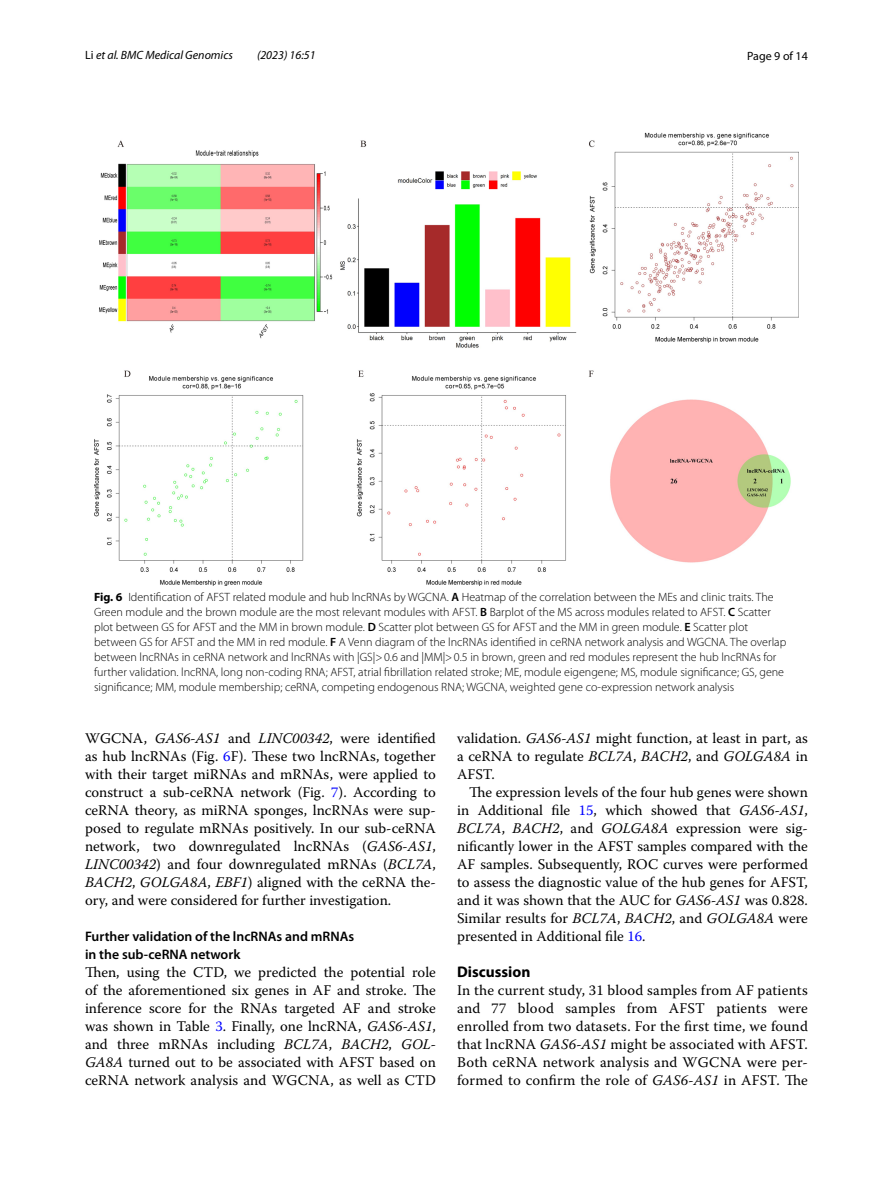
<style>
.page{position:relative;width:893px;height:1187px;background:#fff}
.page>*{position:absolute;margin:0;border:0;box-sizing:border-box;transform-origin:0 0}
.t1{font:700 15.45px "Myriad Pro";color:#000}
.t2{font:14.7px/18px "Warnock Pro";color:#000;text-align:justify}
.t3{font:600 13.8px/18px "Myriad Pro";color:#000}
.t4{font:300 12px/15px "Myriad Pro";color:#000}
.t5{font:italic 12px "Myriad Pro";color:#000}
.t6{font:12px "Myriad Pro";color:#000}
.s1{font-style:normal}
.s2{font-weight:700}
.s3{font-weight:600}
.s4{font-style:italic}
.s5{color:#00f}
</style>
<div class="page">
<img style="left:94px;top:133px;width:705px;height:453px">
<p class="t5" style="left:85px;top:48px;width:149px"><span class="s1">Li</span> et al. BMC Medical Genomics</p>
<p class="t5" style="left:257px;top:48px;width:60px">(2023) 16:51</p>
<p class="t6" style="left:747px;top:48px;width:62px">Page 9 of 14</p>
<p class="t4" style="left:94px;top:589px;width:694px"><span class="s2">Fig. 6</span> Identification of AFST related module and hub lncRNAs by WGCNA. <span class="s3">A</span> Heatmap of the correlation between the MEs and clinic traits. The Green module and the brown module are the most relevant modules with AFST. <span class="s3">B</span> Barplot of the MS across modules related to AFST. <span class="s3">C</span> Scatter plot between GS for AFST and the MM in brown module. <span class="s3">D</span> Scatter plot between GS for AFST and the MM in green module. <span class="s3">E</span> Scatter plot between GS for AFST and the MM in red module. <span class="s3">F</span> A Venn diagram of the lncRNAs identified in ceRNA network analysis and WGCNA. The overlap between lncRNAs in ceRNA network and lncRNAs with |GS|&gt;0.6 and |MM|&gt;0.5 in brown, green and red modules represent the hub lncRNAs for further validation. lncRNA, long non-coding RNA; AFST, atrial fibrillation related stroke; ME, module eigengene; MS, module significance; GS, gene significance; MM, module membership; ceRNA, competing endogenous RNA; WGCNA, weighted gene co-expression network analysis</p>
<p class="t2" style="left:85px;top:728px;width:352px">WGCNA, <span class="s4">GAS6-AS1</span> and <span class="s4">LINC00342</span>, were identified as hub lncRNAs (Fig. <span class="s5">6</span>F). These two lncRNAs, together with their target miRNAs and mRNAs, were applied to construct a sub-ceRNA network (Fig. <span class="s5">7</span>). According to ceRNA theory, as miRNA sponges, lncRNAs were sup&shy;posed to regulate mRNAs positively. In our sub-ceRNA network, two downregulated lncRNAs (<span class="s4">GAS6-AS1</span>, <span class="s4">LINC00342</span>) and four downregulated mRNAs (<span class="s4">BCL7A</span>, <span class="s4">BACH2</span>, <span class="s4">GOLGA8A</span>, <span class="s4">EBF1</span>) aligned with the ceRNA the&shy;ory, and were considered for further investigation.</p>
<p class="t3" style="left:85px;top:926px;width:271px">Further validation of the lncRNAs and mRNAs in the sub‑ceRNA network</p>
<p class="t2" style="left:85px;top:962px;width:352px">Then, using the CTD, we predicted the potential role of the aforementioned six genes in AF and stroke. The inference score for the RNAs targeted AF and stroke was shown in Table <span class="s5">3</span>. Finally, one lncRNA, <span class="s4">GAS6-AS1</span>, and three mRNAs including <span class="s4">BCL7A</span>, <span class="s4">BACH2</span>, <span class="s4">GOL-GA8A</span> turned out to be associated with AFST based on ceRNA network analysis and WGCNA, as well as CTD</p>
<p class="t2" style="left:457px;top:728px;width:352px">validation. <span class="s4">GAS6-AS1</span> might function, at least in part, as a ceRNA to regulate <span class="s4">BCL7A</span>, <span class="s4">BACH2</span>, and <span class="s4">GOLGA8A</span> in AFST.</p>
<p class="t2" style="left:457px;top:782px;width:352px;text-indent:12px">The expression levels of the four hub genes were shown in Additional file <span class="s5">15</span>, which showed that <span class="s4">GAS6-AS1</span>, <span class="s4">BCL7A</span>, <span class="s4">BACH2</span>, and <span class="s4">GOLGA8A</span> expression were sig&shy;nificantly lower in the AFST samples compared with the AF samples. Subsequently, ROC curves were performed to assess the diagnostic value of the hub genes for AFST, and it was shown that the AUC for <span class="s4">GAS6-AS1</span> was 0.828.<br>Similar results for <span class="s4">BCL7A</span>, <span class="s4">BACH2</span>, and <span class="s4">GOLGA8A</span> were presented in Additional file <span class="s5">16</span>.</p>
<p class="t1" style="left:457px;top:961px;width:75px">Discussion</p>
<p class="t2" style="left:457px;top:980px;width:352px">In the current study, 31 blood samples from AF patients and 77 blood samples from AFST patients were enrolled from two datasets. For the first time, we found that lncRNA <span class="s4">GAS6-AS1</span> might be associated with AFST.<br>Both ceRNA network analysis and WGCNA were per&shy;formed to confirm the role of <span class="s4">GAS6-AS1</span> in AFST. The</p>
</div>
